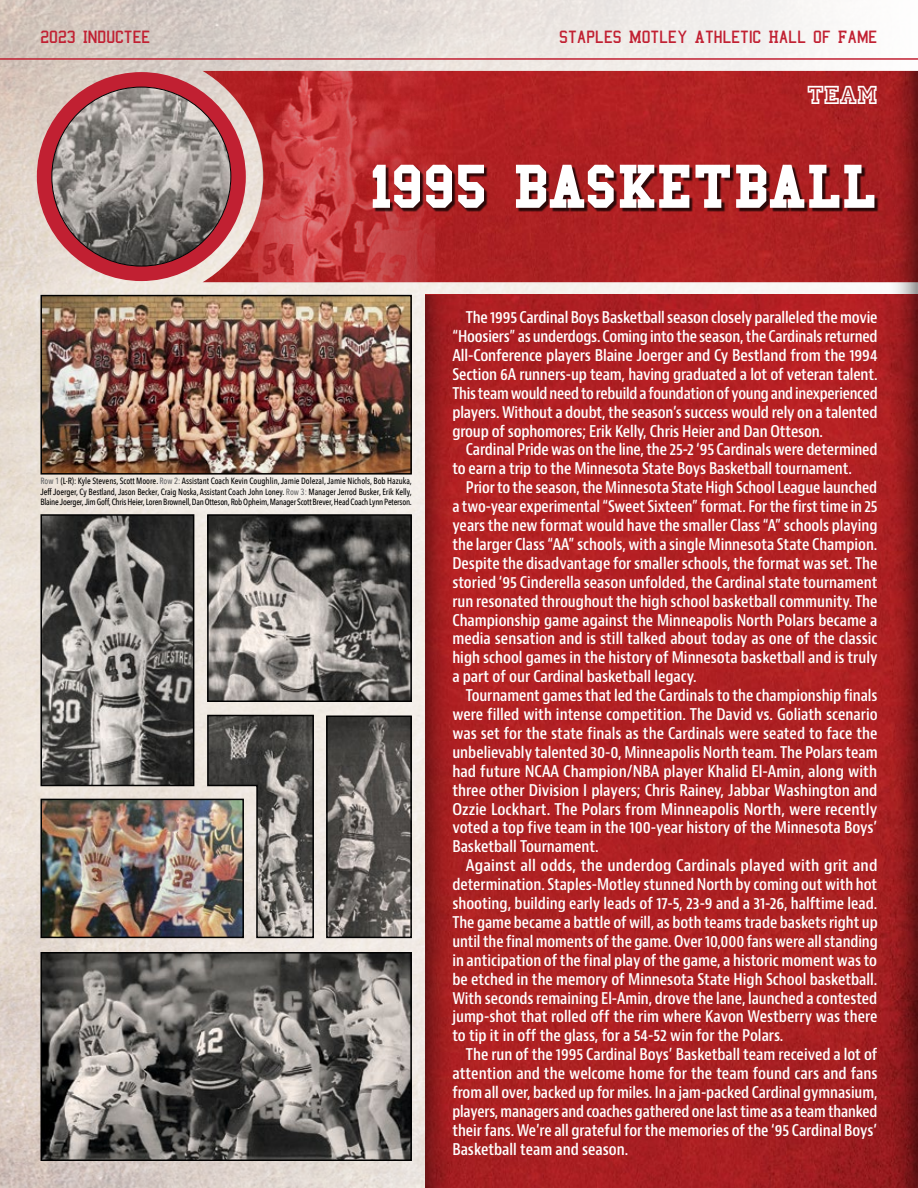
<style>
.page{position:relative;width:918px;height:1188px;background:#fff}
.page>*{position:absolute;margin:0;border:0;box-sizing:border-box;transform-origin:0 0}
.t1{font:700 63px "College";letter-spacing:-.01em;color:#fff}
.t2{font:27px "Princetown LET";color:#fff}
.t3{font:18px "College";color:#c12032}
.t4{font:600 condensed 15.75px/18.9px "Bernino Sans";letter-spacing:-.01em;color:#fff;text-align:justify}
.t5{font:600 condensed 15.75px/18.9px "Bernino Sans";letter-spacing:-.01em;color:#fff;text-align:justify;scale:1.04 1}
.t6{font:500 9px/10.5px "Avenir Next Condensed";letter-spacing:-.025em;color:#000;text-align:justify;scale:.95 1}
.s1{color:#636466}
</style>
<div class="page">
<img style="left:0;top:0;width:918px;height:1188px">
<img style="left:43px;top:298px;width:366px;height:174px">
<div style="left:40px;top:295px;width:372px;height:180px;border:2px solid #000"></div>
<img style="left:210px;top:517px;width:199px;height:182px">
<div style="left:207px;top:514px;width:205px;height:188px;border:2px solid #000"></div>
<img style="left:43px;top:802px;width:163px;height:133px">
<div style="left:40px;top:799px;width:204px;height:139px;border:2px solid #000"></div>
<img style="left:43px;top:517px;width:148px;height:266px">
<div style="left:40px;top:514px;width:154px;height:272px;border:2px solid #000"></div>
<img style="left:458px;top:295px;width:428px;height:893px">
<img style="left:202px;top:71px;width:684px;height:211px">
<hr style="left:0;top:58px;width:918px;height:2px;background:#c12032">
<img style="left:206px;top:71px;width:229px;height:211px">
<div style="left:37px;top:72px;width:209px;height:209px;background:#c12032;border-radius:50%"></div>
<img style="left:52px;top:87px;width:179px;height:179px;border-radius:89px">
<svg style="left:886px;top:71px;width:32px;height:1117px;background:#961d1f"></svg>
<svg style="left:425px;top:295px;width:33px;height:893px;background:#991c1e"></svg>
<div style="left:374px;top:166px;width:505px;height:46px;background:#000;opacity:.75"></div>
<img style="left:43px;top:955px;width:366px;height:203px">
<div style="left:40px;top:952px;width:372px;height:209px;border:2px solid #000"></div>
<img style="left:329px;top:719px;width:80px;height:216px">
<div style="left:326px;top:716px;width:86px;height:222px;border:2px solid #000"></div>
<img style="left:206px;top:714px;width:109px;height:225px">
<p class="t3" style="left:40px;top:28px;width:111px">2023 INDUCTEE</p>
<p class="t3" style="left:559px;top:28px;width:320px">STAPLES MOTLEY ATHLETIC HALL OF FAME</p>
<h2 class="t2" style="left:807px;top:80px;width:72px">TEAM</h2>
<h1 class="t1" style="left:365px;top:156px;width:514px">1995 BASKETBALL</h1>
<p class="t6" style="left:40px;top:476px;width:392px"><span class="s1">Row 1</span> (L-R): Kyle Stevens, Scott Moore. <span class="s1">Row 2:</span> Assistant Coach Kevin Coughlin, Jamie Dolezal, Jamie Nichols, Bob Hazuka, Jeff Joerger, Cy Bestland, Jason Becker, Craig Noska, Assistant Coach John Loney. <span class="s1">Row 3:</span> Manager Jerrod Busker, Erik Kelly, Blaine Joerger, Jim Goff, Chris Heier, Loren Brownell, Dan Otteson, Rob Opheim, Manager Scott Brever, Head Coach Lynn Peterson.</p>
<p class="t4" style="left:452px;top:308px;width:427px;text-indent:14px">The 1995 Cardinal Boys Basketball season closely paralleled the movie “Hoosiers” as underdogs. Coming into the season, the Cardinals returned All-Conference players Blaine Joerger and Cy Bestland from the 1994<br>Section 6A runners-up team, having graduated a lot of veteran talent.<br>This team would need to rebuild a foundation of young and inexperienced players. Without a doubt, the season’s success would rely on a talented group of sophomores; Erik Kelly, Chris Heier and Dan Otteson.</p>
<p class="t4" style="left:452px;top:441px;width:427px;text-indent:14px">Cardinal Pride was on the line, the 25-2 ‘95 Cardinals were determined to earn a trip to the Minnesota State Boys Basketball tournament.</p>
<p class="t4" style="left:452px;top:479px;width:427px;text-indent:14px">Prior to the season, the Minnesota State High School League launched a two-year experimental “Sweet Sixteen” format. For the first time in 25 years the new format would have the smaller Class “A” schools playing the larger Class “AA” schools, with a single Minnesota State Champion.<br>Despite the disadvantage for smaller schools, the format was set. The storied ‘95 Cinderella season unfolded, the Cardinal state tournament run resonated throughout the high school basketball community. The Championship game against the Minneapolis North Polars became a media sensation and is still talked about today as one of the classic high school games in the history of Minnesota basketball and is truly a part of our Cardinal basketball legacy.</p>
<p class="t4" style="left:452px;top:686px;width:427px;text-indent:14px">Tournament games that led the Cardinals to the championship finals were filled with intense competition. The David vs. Goliath scenario was set for the state finals as the Cardinals were seated to face the unbelievably talented 30-0, Minneapolis North team. The Polars team had future NCAA Champion/NBA player Khalid El-Amin, along with three other Division I players; Chris Rainey, Jabbar Washington and Ozzie Lockhart. The Polars from Minneapolis North, were recently voted a top five team in the 100-year history of the Minnesota Boys’ Basketball Tournament.</p>
<p class="t5" style="left:452px;top:857px;width:411px;text-indent:14px">Against all odds, the underdog Cardinals played with grit and determination. Staples-Motley stunned North by coming out with hot shooting, building early leads of 17-5, 23-9 and a 31-26, halftime lead.<br>The game became a battle of will, as both teams trade baskets right up until the final moments of the game. Over 10,000 fans were all standing in anticipation of the final play of the game, a historic moment was to be etched in the memory of Minnesota State High School basketball.<br>With seconds remaining El-Amin, drove the lane, launched a contested jump-shot that rolled off the rim where Kavon Westberry was there to tip it in off the glass, for a 54-52 win for the Polars.</p>
<p class="t4" style="left:452px;top:1046px;width:427px;text-indent:13px">The run of the 1995 Cardinal Boys’ Basketball team received a lot of attention and the welcome home for the team found cars and fans from all over, backed up for miles. In a jam-packed Cardinal gymnasium, players, managers and coaches gathered one last time as a team thanked their fans. We’re all grateful for the memories of the ‘95 Cardinal Boys’ Basketball team and season.</p>
</div>
